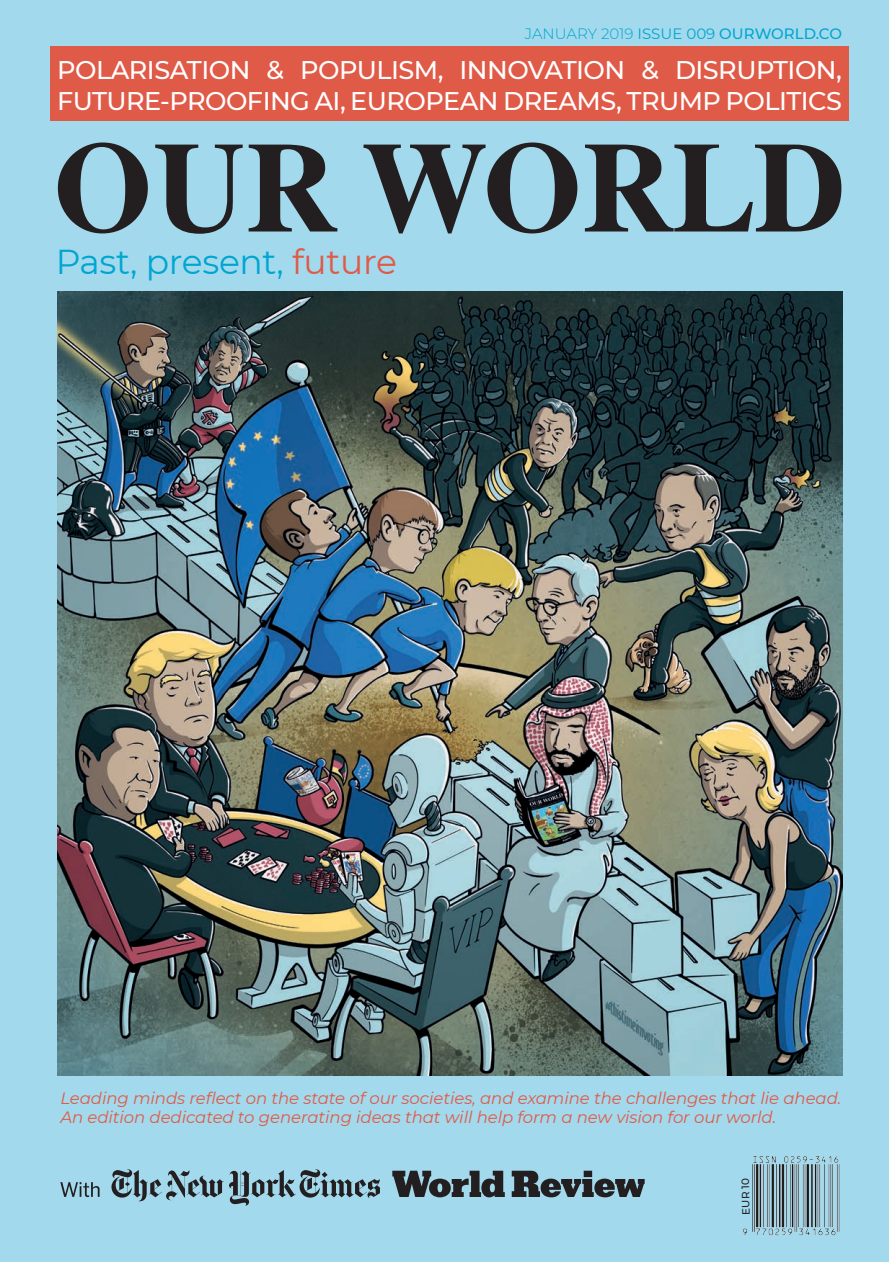
<style>
.page{position:relative;width:889px;height:1262px;background:#fff}
.page>*{position:absolute;margin:0;border:0;box-sizing:border-box;transform-origin:0 0}
.t1{font:131.25px "UB Times Bold";letter-spacing:-.005em;color:#231f20}
.t2{font:34.5px "Montserrat";letter-spacing:-.01em;color:#00a6d1}
.t3{font:500 25.5px/30.6px "Montserrat";letter-spacing:-.02em;color:#fff}
.t4{font:italic 16.5px/19.8px "Montserrat";letter-spacing:-.005em;color:#e05a48}
.t5{font:300 15px "Montserrat";color:#00a6d1}
.t6{font:500 10.5px "Montserrat";color:#231f20}
.s1{font-weight:400}
.s2{font-weight:500}
.s3{color:#e05a48}
</style>
<div class="page">
<div style="left:0;top:0;width:888px;height:1262px;background:#a3d9ec"></div>
<div style="left:50px;top:47px;width:798px;height:74px;background:#e05a48"></div>
<img style="left:57px;top:291px;width:784px;height:784px">
<svg style="left:111px;top:1169px;width:269px;height:37px"></svg>
<svg style="left:60px;top:1182px;width:40px;height:15px"></svg>
<svg style="left:392px;top:1171px;width:112px;height:26px"></svg>
<svg style="left:511px;top:1171px;width:133px;height:26px"></svg>
<img style="left:743px;top:1156px;width:97px;height:80px">
<p class="t5" style="left:524px;top:23px;width:318px">JANUARY 2019 <span class="s1">ISSUE 009</span> <span class="s2">OURWORLD.CO</span></p>
<h3 class="t3" style="left:57px;top:54px;width:786px">POLARISATION &amp; POPULISM, INNOVATION &amp; DISRUPTION,<br>FUTURE-PROOFING AI, EUROPEAN DREAMS, TRUMP POLITICS</h3>
<h1 class="t1" style="left:53px;top:113px;width:795px">OUR WORLD</h1>
<h2 class="t2" style="left:56px;top:238px;width:343px">Past, present, <span class="s3">future</span></h2>
<p class="t4" style="left:60px;top:1087px;width:782px">Leading minds reflect on the state of our societies, and examine the challenges that lie ahead.<br>An edition dedicated to generating ideas that will help form a new vision for our world.</p>
<p class="t6" style="left:738px;top:1215px;width:38px;rotate:-91deg">EUR 10</p>
</div>
